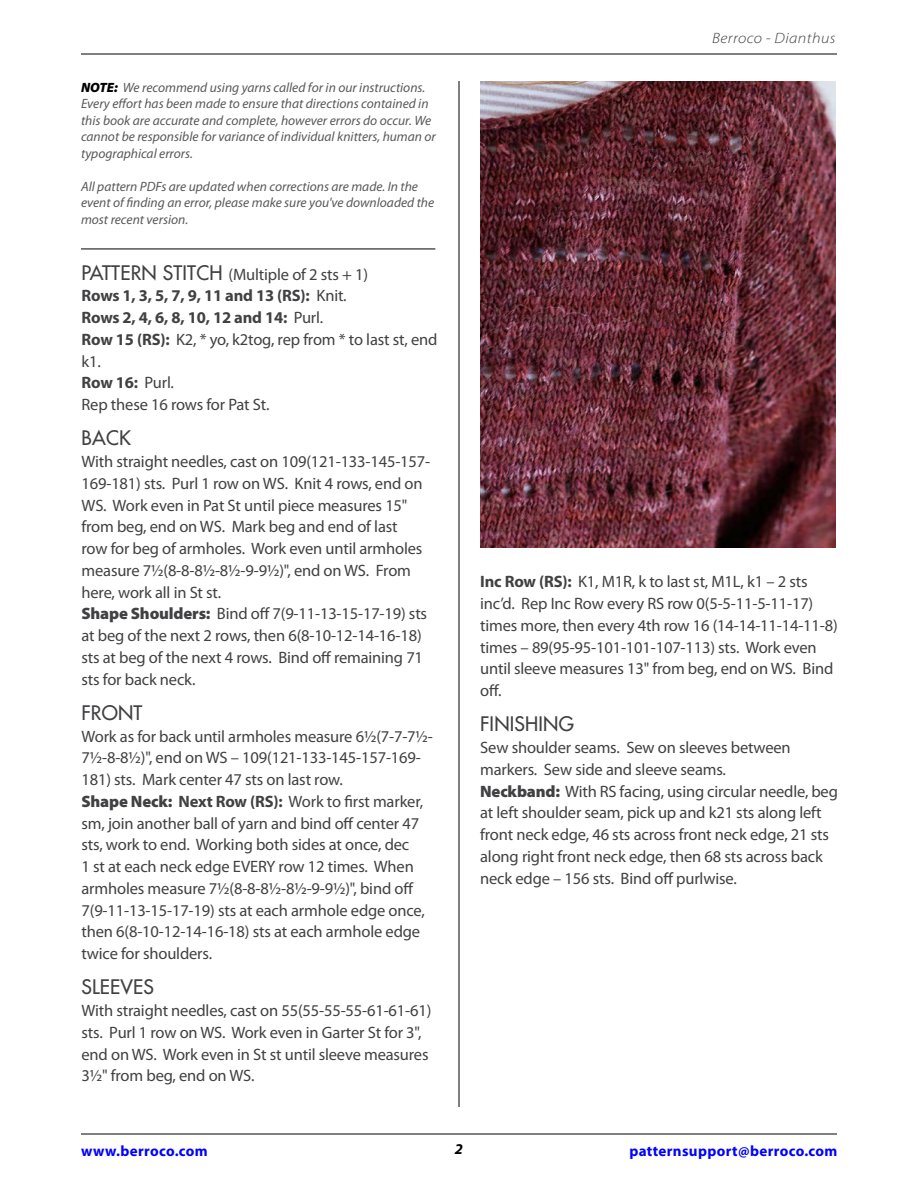
<style>
.page{position:relative;width:918px;height:1188px;background:#fff}
.page>*{position:absolute;margin:0;border:0;box-sizing:border-box;transform-origin:0 0}
.t1{font:19.5px "Futura";letter-spacing:.01em;color:#414042}
.t2{font:16.5px/21.8px "Myriad Pro";letter-spacing:-.01em;color:#414042}
.t3{font:700 15px "Myriad Pro";letter-spacing:.025em;color:#00f}
.t4{font:italic 300 15px "Myriad Pro";letter-spacing:.025em;color:#414042;scale:1.1 1}
.t5{font:italic 700 15px "Myriad Pro";color:#000}
.t6{font:italic 13.5px/16.5px "Myriad Pro";color:#58595b}
.s1{font-weight:900;color:#000}
.s2{font-family:"Futura";font-size:19.5px}
.s3{font-weight:700}
.s4{font-weight:900}
</style>
<div class="page">
<hr style="left:81px;top:1134px;width:756px;height:1px;background:#000">
<hr style="left:81px;top:54px;width:756px;height:1px;background:#000">
<hr style="left:459px;top:81px;width:1px;height:1026px;background:#000">
<img style="left:480px;top:82px;width:356px;height:466px">
<hr style="left:81px;top:249px;width:354px;height:1px;background:#000">
<p class="t6" style="left:81px;top:79px;width:356px"><span class="s1">NOTE:</span> We recommend using yarns called for in our instructions.<br>Every effort has been made to ensure that directions contained in this book are accurate and complete, however errors do occur. We cannot be responsible for variance of individual knitters, human or typographical errors.</p>
<p class="t6" style="left:81px;top:178px;width:355px">All pattern PDFs are updated when corrections are made. In the event of finding an error, please make sure you've downloaded the most recent version.</p>
<p class="t2" style="left:82px;top:263px;width:357px"><span class="s2">PATTERN STITCH</span> (Multiple of 2 sts + 1)<br><span class="s3">Rows 1, 3, 5, 7, 9, 11 and 13 (RS):</span> Knit.<br><span class="s3">Rows 2, 4, 6, 8, 10, 12 and 14:</span> Purl.<br><span class="s3">Row 15 (RS):</span> K2, * yo, k2tog, rep from * to last st, end k1.<br><span class="s3">Row 16:</span> Purl.<br>Rep these 16 rows for Pat St.</p>
<p class="t1" style="left:82px;top:425px;width:51px">BACK</p>
<p class="t2" style="left:82px;top:450px;width:350px">With straight needles, cast on 109(121-133-145-157- 169-181) sts. Purl 1 row on WS. Knit 4 rows, end on WS. Work even in Pat St until piece measures 15" from beg, end on WS. Mark beg and end of last<br>row for beg of armholes. Work even until armholes measure 7½(8-8-8½-8½-9-9½)", end on WS. From here, work all in St st.<br><span class="s4">Shape Shoulders:</span> Bind off 7(9-11-13-15-17-19) sts at beg of the next 2 rows, then 6(8-10-12-14-16-18) sts at beg of the next 4 rows. Bind off remaining 71 sts for back neck.</p>
<p class="t1" style="left:82px;top:700px;width:62px">FRONT</p>
<p class="t2" style="left:82px;top:725px;width:353px">Work as for back until armholes measure 6½(7-7-7½- 7½-8-8½)", end on WS – 109(121-133-145-157-169- 181) sts. Mark center 47 sts on last row.<br><span class="s4">Shape Neck:</span> <span class="s3">Next Row (RS):</span> Work to first marker, sm, join another ball of yarn and bind off center 47 sts, work to end. Working both sides at once, dec<br>1 st at each neck edge EVERY row 12 times. When armholes measure 7½(8-8-8½-8½-9-9½)", bind off 7(9-11-13-15-17-19) sts at each armhole edge once, then 6(8-10-12-14-16-18) sts at each armhole edge twice for shoulders.</p>
<p class="t1" style="left:82px;top:974px;width:74px">SLEEVES</p>
<p class="t2" style="left:82px;top:999px;width:351px">With straight needles, cast on 55(55-55-55-61-61-61) sts. Purl 1 row on WS. Work even in Garter St for 3", end on WS. Work even in St st until sleeve measures 3½" from beg, end on WS.</p>
<p class="t4" style="left:712px;top:29px;width:114px">Berroco - Dianthus</p>
<p class="t2" style="left:480px;top:571px;width:359px"><span class="s3">Inc Row (RS):</span> K1, M1R, k to last st, M1L, k1 – 2 sts inc’d. Rep Inc Row every RS row 0(5-5-11-5-11-17) times more, then every 4th row 16 (14-14-11-14-11-8) times – 89(95-95-101-101-107-113) sts. Work even until sleeve measures 13" from beg, end on WS. Bind off.</p>
<p class="t1" style="left:480px;top:711px;width:95px">FINISHING</p>
<p class="t2" style="left:480px;top:736px;width:359px">Sew shoulder seams. Sew on sleeves between markers. Sew side and sleeve seams.<br><span class="s4">Neckband:</span> With RS facing, using circular needle, beg at left shoulder seam, pick up and k21 sts along left front neck edge, 46 sts across front neck edge, 21 sts along right front neck edge, then 68 sts across back neck edge – 156 sts. Bind off purlwise.</p>
<p class="t3" style="left:81px;top:1141px;width:128px">www.berroco.com</p>
<p class="t5" style="left:455px;top:1139px;width:10px">2</p>
<p class="t3" style="left:629px;top:1141px;width:210px">patternsupport@berroco.com</p>
</div>
